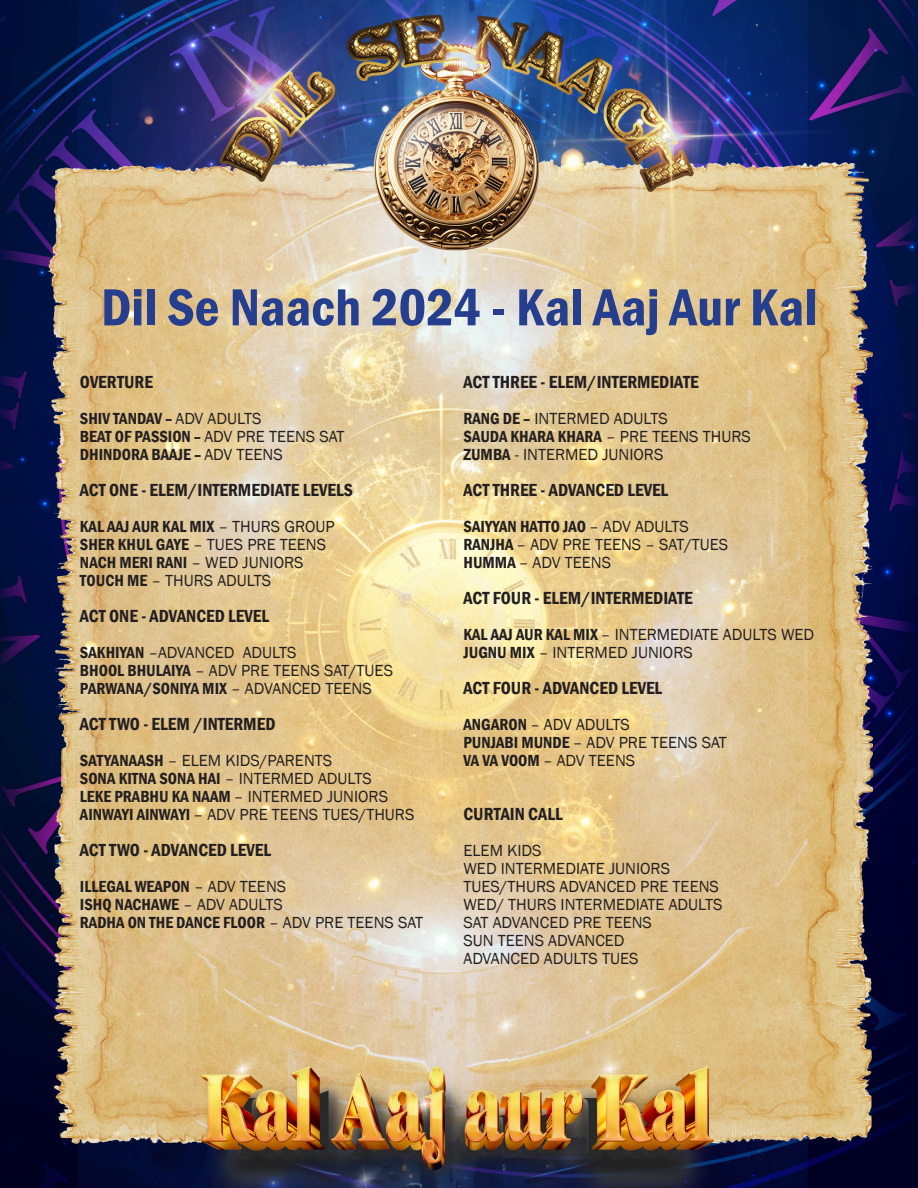
<style>
.page{position:relative;width:918px;height:1188px;background:#fff}
.page>*{position:absolute;margin:0;border:0;box-sizing:border-box;transform-origin:0 0}
.t1{font:600 condensed 54px "Franklin Gothic";color:#253f8e}
.t2{font:600 condensed 18px "Franklin Gothic";color:#231f20}
.t3{font:16.5px "Franklin Gothic";color:#231f20}
.t4{font:600 condensed 16.5px "Franklin Gothic";color:#231f20}
.s1{font-weight:400;font-stretch:normal}
.s2{font-weight:600;font-stretch:condensed}
</style>
<div class="page">
<img style="left:0;top:0;width:918px;height:1188px">
<p class="t1" style="left:101px;top:271px;width:718px">Dil Se Naach 2024 - Kal Aaj Aur Kal</p>
<p class="t2" style="left:80px;top:370px;width:75px">OVERTURE</p>
<p class="t4" style="left:80px;top:407px;width:183px">SHIV TANDAV – <span class="s1">ADV ADULTS</span></p>
<p class="t4" style="left:80px;top:425px;width:266px">BEAT OF PASSION – <span class="s1">ADV PRE TEENS SAT</span></p>
<p class="t4" style="left:80px;top:443px;width:204px">DHINDORA BAAJE – <span class="s1">ADV TEENS</span></p>
<p class="t2" style="left:80px;top:478px;width:274px">ACT ONE - ELEM/INTERMEDIATE LEVELS</p>
<p class="t4" style="left:80px;top:515px;width:256px">KAL AAJ AUR KAL MIX <span class="s1">– THURS GROUP</span></p>
<p class="t3" style="left:80px;top:534px;width:248px"><span class="s2">SHER KHUL GAYE</span> – TUES PRE TEENS</p>
<p class="t4" style="left:80px;top:551px;width:225px">NACH MERI RANI <span class="s1">– WED JUNIORS</span></p>
<p class="t3" style="left:80px;top:570px;width:193px"><span class="s2">TOUCH ME</span> – THURS ADULTS</p>
<p class="t2" style="left:80px;top:604px;width:191px">ACT ONE - ADVANCED LEVEL</p>
<p class="t3" style="left:80px;top:642px;width:218px"><span class="s2">SAKHIYAN</span> –ADVANCED ADULTS</p>
<p class="t3" style="left:80px;top:660px;width:315px"><span class="s2">BHOOL BHULAIYA</span> – ADV PRE TEENS SAT/TUES</p>
<p class="t4" style="left:80px;top:677px;width:293px">PARWANA/SONIYA MIX <span class="s1">– ADVANCED TEENS</span></p>
<p class="t2" style="left:80px;top:712px;width:197px">ACT TWO - ELEM /INTERMED</p>
<p class="t3" style="left:80px;top:750px;width:254px"><span class="s2">SATYANAASH</span> – ELEM KIDS/PARENTS</p>
<p class="t4" style="left:80px;top:767px;width:294px">SONA KITNA SONA HAI <span class="s1">– INTERMED ADULTS</span></p>
<p class="t4" style="left:80px;top:785px;width:310px">LEKE PRABHU KA NAAM <span class="s1">– INTERMED JUNIORS</span></p>
<p class="t3" style="left:80px;top:804px;width:336px"><span class="s2">AINWAYI AINWAYI</span> – ADV PRE TEENS TUES/THURS</p>
<p class="t2" style="left:80px;top:838px;width:193px">ACT TWO - ADVANCED LEVEL</p>
<p class="t4" style="left:80px;top:875px;width:208px">ILLEGAL WEAPON <span class="s1">– ADV TEENS</span></p>
<p class="t4" style="left:80px;top:893px;width:205px">ISHQ NACHAWE <span class="s1">– ADV ADULTS</span></p>
<p class="t4" style="left:80px;top:911px;width:345px">RADHA ON THE DANCE FLOOR <span class="s1">– ADV PRE TEENS SAT</span></p>
<p class="t2" style="left:464px;top:370px;width:237px">ACT THREE - ELEM/INTERMEDIATE</p>
<p class="t3" style="left:464px;top:408px;width:206px"><span class="s2">RANG DE –</span> INTERMED ADULTS</p>
<p class="t4" style="left:464px;top:425px;width:289px">SAUDA KHARA KHARA <span class="s1">– PRE TEENS THURS</span></p>
<p class="t3" style="left:464px;top:444px;width:201px"><span class="s2">ZUMBA</span> - INTERMED JUNIORS</p>
<p class="t2" style="left:464px;top:478px;width:206px">ACT THREE - ADVANCED LEVEL</p>
<p class="t4" style="left:464px;top:515px;width:227px">SAIYYAN HATTO JAO <span class="s1">– ADV ADULTS</span></p>
<p class="t3" style="left:464px;top:534px;width:266px"><span class="s2">RANJHA</span> – ADV PRE TEENS – SAT/TUES</p>
<p class="t3" style="left:464px;top:552px;width:149px"><span class="s2">HUMMA</span> – ADV TEENS</p>
<p class="t2" style="left:464px;top:586px;width:231px">ACT FOUR - ELEM/INTERMEDIATE</p>
<p class="t3" style="left:464px;top:624px;width:352px"><span class="s2">KAL AAJ AUR KAL MIX</span> – INTERMEDIATE ADULTS WED</p>
<p class="t3" style="left:464px;top:642px;width:231px"><span class="s2">JUGNU MIX</span> – INTERMED JUNIORS</p>
<p class="t2" style="left:464px;top:676px;width:200px">ACT FOUR - ADVANCED LEVEL</p>
<p class="t3" style="left:464px;top:714px;width:168px"><span class="s2">ANGARON</span> – ADV ADULTS</p>
<p class="t3" style="left:464px;top:732px;width:265px"><span class="s2">PUNJABI MUNDE</span> – ADV PRE TEENS SAT</p>
<p class="t3" style="left:464px;top:750px;width:173px"><span class="s2">VA VA VOOM</span> – ADV TEENS</p>
<p class="t2" style="left:464px;top:802px;width:101px">CURTAIN CALL</p>
<p class="t3" style="left:464px;top:840px;width:80px">ELEM KIDS</p>
<p class="t3" style="left:464px;top:858px;width:208px">WED INTERMEDIATE JUNIORS</p>
<p class="t3" style="left:464px;top:876px;width:257px">TUES/THURS ADVANCED PRE TEENS</p>
<p class="t3" style="left:464px;top:894px;width:261px">WED/ THURS INTERMEDIATE ADULTS</p>
<p class="t3" style="left:464px;top:912px;width:190px">SAT ADVANCED PRE TEENS</p>
<p class="t3" style="left:464px;top:930px;width:163px">SUN TEENS ADVANCED</p>
<p class="t3" style="left:464px;top:948px;width:176px">ADVANCED ADULTS TUES</p>
</div>
